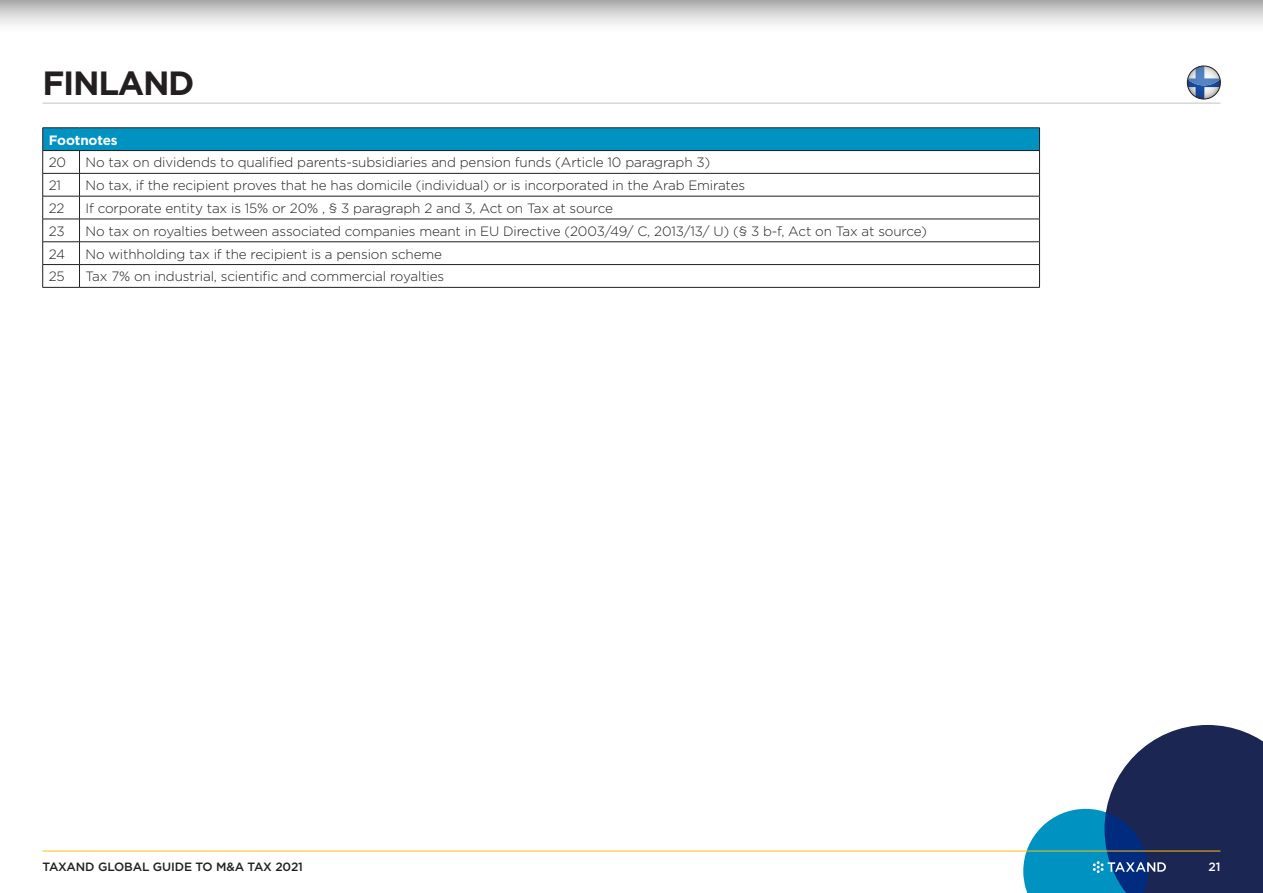
<style>
.page{position:relative;width:1263px;height:893px;background:#fff}
.page>*{position:absolute;margin:0;border:0;box-sizing:border-box;transform-origin:0 0}
.t1{font:700 33.6px "Gotham";letter-spacing:-.04em;color:#231f20}
.Table_Body_Text{font:300 13.5px "Gotham";letter-spacing:-.01em;color:#231f20}
.Table_Header{font:700 13.5px "Gotham";letter-spacing:-.01em;color:#fff}
.t2{font:500 12px "Gotham";letter-spacing:-.01em;color:#231f20}
.t3{font:500 12px "Gotham";color:#fff}
</style>
<div class="page">
<div style="left:43px;top:128px;width:996px;height:23px;background:#0093c2"></div>
<hr style="left:43px;top:127px;width:37px;height:1px;background:#231f20">
<hr style="left:80px;top:127px;width:960px;height:1px;background:#231f20">
<hr style="left:43px;top:150px;width:37px;height:1px;background:#231f20">
<hr style="left:80px;top:150px;width:960px;height:1px;background:#231f20">
<hr style="left:43px;top:173px;width:37px;height:1px;background:#231f20">
<hr style="left:80px;top:173px;width:960px;height:1px;background:#231f20">
<hr style="left:43px;top:196px;width:37px;height:1px;background:#231f20">
<hr style="left:80px;top:196px;width:960px;height:1px;background:#231f20">
<hr style="left:43px;top:219px;width:37px;height:1px;background:#231f20">
<hr style="left:80px;top:219px;width:960px;height:1px;background:#231f20">
<hr style="left:43px;top:241px;width:37px;height:1px;background:#231f20">
<hr style="left:80px;top:241px;width:960px;height:1px;background:#231f20">
<hr style="left:43px;top:264px;width:37px;height:1px;background:#231f20">
<svg style="left:42px;top:128px;width:1px;height:159px"></svg>
<hr style="left:80px;top:264px;width:960px;height:1px;background:#231f20">
<svg style="left:79px;top:151px;width:1px;height:136px"></svg>
<svg style="left:1039px;top:128px;width:1px;height:159px"></svg>
<hr style="left:43px;top:287px;width:37px;height:1px;background:#231f20">
<hr style="left:80px;top:287px;width:960px;height:1px;background:#231f20">
<svg style="left:1023px;top:725px;width:240px;height:168px"></svg>
<hr style="left:43px;top:103px;width:1177px;height:1px;background:#c2c3c5">
<hr style="left:43px;top:851px;width:1177px;height:1px;background:#fdbd12">
<svg style="left:0;top:0;width:1263px;height:25px;background:#d2d1d1"></svg>
<svg style="left:1186px;top:76px;width:35px;height:23px"></svg>
<img style="left:1188px;top:66px;width:32px;height:19px">
<div style="left:1187px;top:66px;width:33px;height:33px;border:1px solid #231f20;border-radius:50%"></div>
<h1 class="t1" style="left:43px;top:61px;width:153px">FINLAND</h1>
<p class="Table_Header" style="left:49px;top:131px;width:70px">Footnotes</p>
<p class="Table_Body_Text" style="left:49px;top:154px;width:19px">20</p>
<p class="Table_Body_Text" style="left:86px;top:154px;width:626px">No tax on dividends to qualified parents‑subsidiaries and pension funds (Article 10 paragraph 3)</p>
<p class="Table_Body_Text" style="left:49px;top:177px;width:14px">21</p>
<p class="Table_Body_Text" style="left:86px;top:177px;width:661px">No tax, if the recipient proves that he has domicile (individual) or is incorporated in the Arab Emirates</p>
<p class="Table_Body_Text" style="left:49px;top:200px;width:17px">22</p>
<p class="Table_Body_Text" style="left:86px;top:200px;width:529px">If corporate entity tax is 15% or 20% , § 3 paragraph 2 and 3, Act on Tax at source</p>
<p class="Table_Body_Text" style="left:49px;top:222px;width:18px">23</p>
<p class="Table_Body_Text" style="left:86px;top:222px;width:843px">No tax on royalties between associated companies meant in EU Directive (2003/49/ C, 2013/13/ U) (§ 3 b‑f, Act on Tax at source)</p>
<p class="Table_Body_Text" style="left:49px;top:245px;width:18px">24</p>
<p class="Table_Body_Text" style="left:86px;top:245px;width:358px">No withholding tax if the recipient is a pension scheme</p>
<p class="Table_Body_Text" style="left:49px;top:268px;width:17px">25</p>
<p class="Table_Body_Text" style="left:86px;top:268px;width:360px">Tax 7% on industrial, scientific and commercial royalties</p>
<p class="t2" style="left:43px;top:859px;width:262px">TAXAND GLOBAL GUIDE TO M&amp;A TAX 2021</p>
<p class="t3" style="left:1208px;top:859px;width:13px">21</p>
</div>
